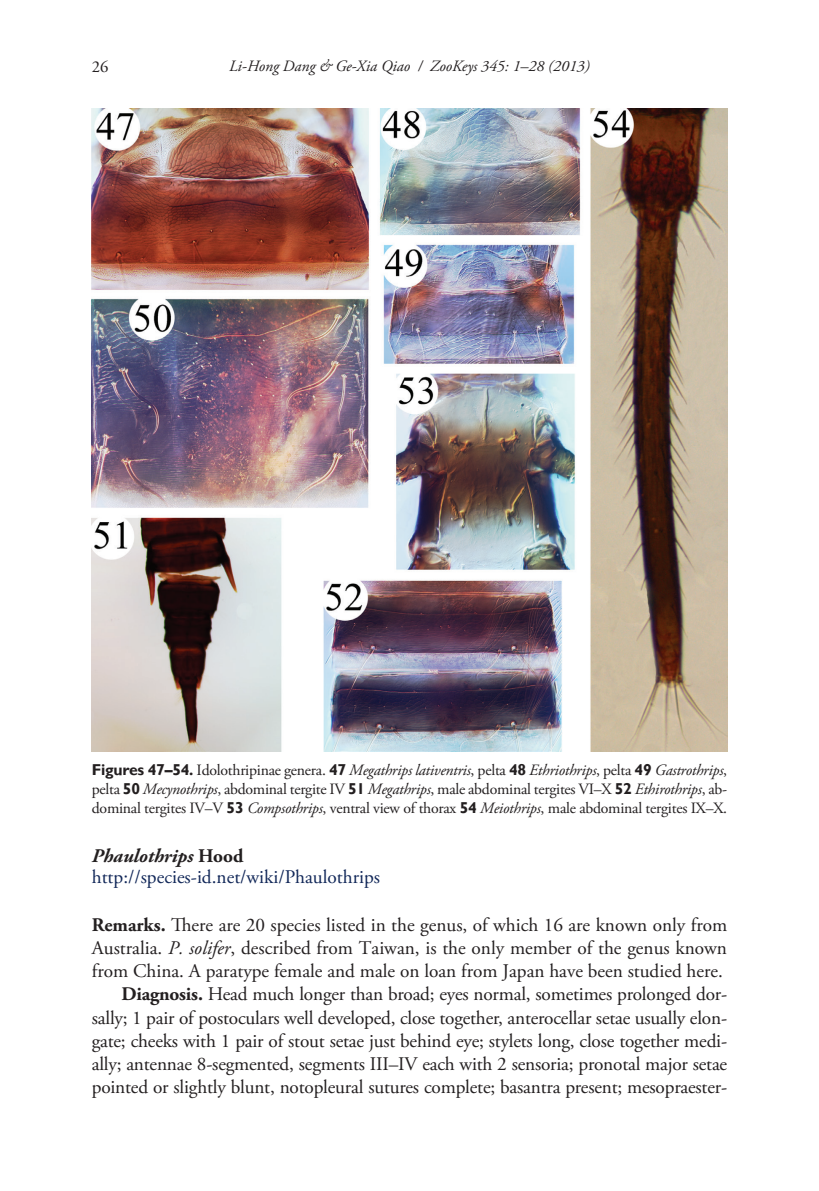
<style>
.page{position:relative;width:819px;height:1191px;background:#fff}
.page>*{position:absolute;margin:0;border:0;box-sizing:border-box;transform-origin:0 0}
.t1{font:19.25px/23.1px "Adobe Garamond Pro";letter-spacing:-.01em;color:#231f20;text-align:right}
.t2{font:19.25px/21px "Adobe Garamond Pro";color:#122859}
.t3{font:16.62px "Adobe Garamond Pro";color:#231f20}
.t4{font:15.75px/18.9px "Adobe Garamond Pro";letter-spacing:-.015em;color:#231f20;text-align:justify}
.t5{font:italic 15.75px "Adobe Garamond Pro";color:#231f20}
.s1{font-family:"Gill Sans";font-weight:700}
.s2{font-style:italic}
.s3{font-weight:700;font-style:italic;color:#231f20}
.s4{font-weight:700;color:#231f20}
.s5{font-weight:700}
</style>
<div class="page">
<img style="left:92px;top:108px;width:635px;height:643px">
<p class="t3" style="left:92px;top:56px;width:18px">26</p>
<p class="t5" style="left:229px;top:57px;width:362px">Li-Hong Dang &amp; Ge-Xia Qiao / ZooKeys 345: 1–28 (2013)</p>
<p class="t4" style="left:92px;top:761px;width:636px"><span class="s1">Figures 47–54.</span> Idolothripinae genera. <span class="s1">47</span> <span class="s2">Megathrips lativentris</span>, pelta <span class="s1">48</span> <span class="s2">Ethriothrips</span>, pelta <span class="s1">49</span> <span class="s2">Gastrothrips</span>, pelta <span class="s1">50</span> <span class="s2">Mecynothrips</span>, abdominal tergite IV <span class="s1">51</span> <span class="s2">Megathrips</span>, male abdominal tergites VI–X <span class="s1">52</span> <span class="s2">Ethirothrips</span>, ab&shy;dominal tergites IV–V <span class="s1">53</span> <span class="s2">Compsothrips</span>, ventral view of thorax <span class="s1">54</span> <span class="s2">Meiothrips</span>, male abdominal tergites IX–X.</p>
<p class="t2" style="left:92px;top:846px;width:290px"><span class="s3">Phaulothrips</span> <span class="s4">Hood </span>http://species-id.net/wiki/Phaulothrips</p>
<p class="t1" style="left:92px;top:914px;width:637px"><span class="s5">Remarks.</span> There are 20 species listed in the genus, of which 16 are known only from Australia. <span class="s2">P. solifer</span>, described from Taiwan, is the only member of the genus known from China. A paratype female and male on loan from Japan have been studied here.<br><span class="s5">Diagnosis.</span> Head much longer than broad; eyes normal, sometimes prolonged dor&shy;sally; 1 pair of postoculars well developed, close together, anterocellar setae usually elon&shy;gate; cheeks with 1 pair of stout setae just behind eye; stylets long, close together medi&shy;ally; antennae 8-segmented, segments III–IV each with 2 sensoria; pronotal major setae pointed or slightly blunt, notopleural sutures complete; basantra present; mesopraester-</p>
</div>
